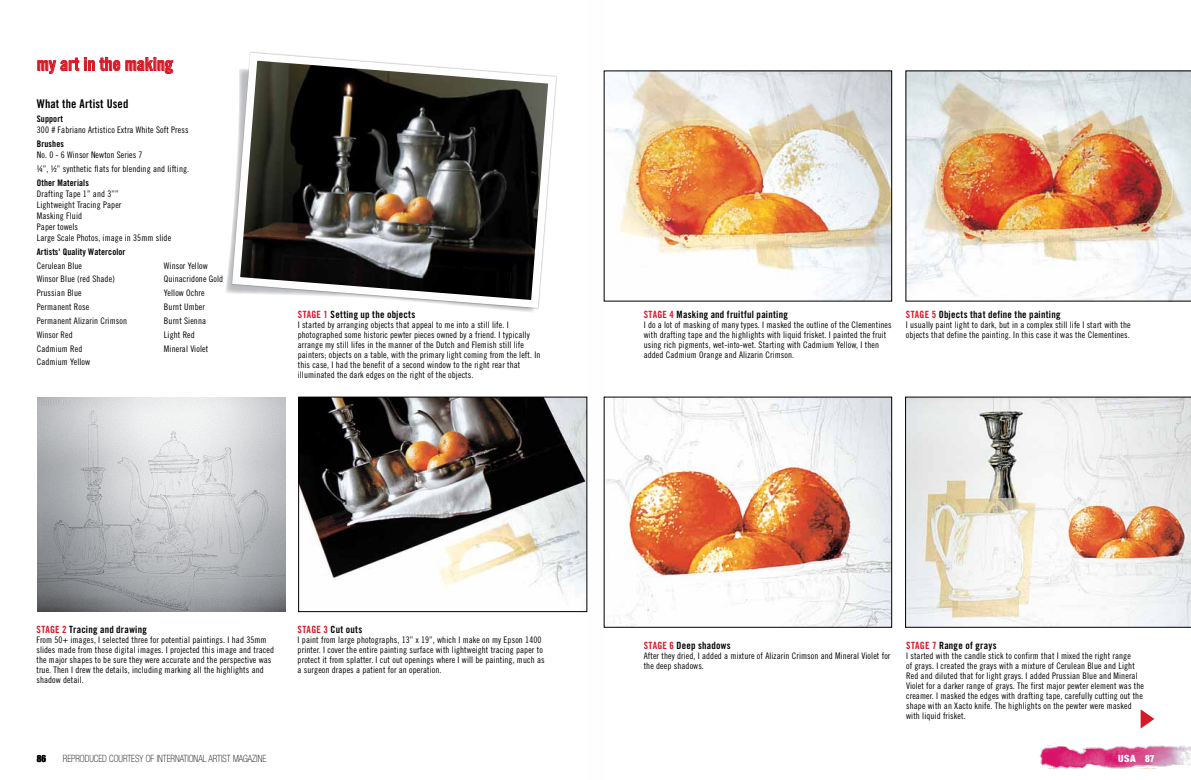
<style>
.page{position:relative;width:1191px;height:780px;background:#fff}
.page>*{position:absolute;margin:0;border:0;box-sizing:border-box;transform-origin:0 0}
.t1{font:18px "Trade Gothic Bold Cond Twenty";color:#d81826}
.t2{font:12px "Trade Gothic Bold Cond Twenty";letter-spacing:.01em;color:#000}
.t3{font:10px "Trade Gothic Bold Cond Twenty";letter-spacing:.03em;color:#000}
.t4{font:100 condensed 10px "Helvetica Neue";color:#000;scale:.9 1}
.t5{font:900 condensed 10px "Helvetica Neue";color:#fffefe}
.t6{font:800 condensed 10px "Helvetica Neue";color:#000;scale:.9 1}
.t7{font:9px/10px "Trade Gothic Cond Eighteen";letter-spacing:.01em;color:#000}
.t8{font:9px "Trade Gothic Bold Cond Twenty";letter-spacing:.01em;color:#000}
.s1{color:#d81826}
</style>
<div class="page">
<img style="left:1039px;top:745px;width:152px;height:23px">
<img style="left:37px;top:397px;width:248px;height:214px">
<img style="left:905px;top:71px;width:286px;height:230px">
<svg style="left:905px;top:397px;width:286px;height:230px"></svg>
<svg style="left:228px;top:52px;width:329px;height:260px"></svg>
<svg style="left:37px;top:57px;width:136px;height:17px"></svg>
<svg style="left:1140px;top:709px;width:14px;height:19px"></svg>
<img style="left:606px;top:73px;width:283px;height:226px">
<img style="left:606px;top:399px;width:283px;height:226px">
<img style="left:300px;top:399px;width:285px;height:196px">
<div style="left:298px;top:397px;width:289px;height:214px;border:1px solid #000"></div>
<h1 class="t1" style="left:37px;top:53px;width:138px">my art in the making</h1>
<h2 class="t2" style="left:37px;top:97px;width:93px">What the Artist Used</h2>
<p class="t8" style="left:37px;top:114px;width:28px">Support</p>
<p class="t7" style="left:37px;top:125px;width:153px">300 # Fabriano Artistico Extra White Soft Press</p>
<p class="t8" style="left:37px;top:138px;width:29px">Brushes</p>
<p class="t7" style="left:37px;top:148px;width:154px;line-height:13.8px">No. 0 - 6 Winsor Newton Series 7<br>¼”, ½” synthetic flats for blending and lifting.</p>
<p class="t8" style="left:37px;top:177px;width:53px">Other Materials</p>
<p class="t7" style="left:37px;top:188px;width:136px;line-height:11px">Drafting Tape 1’’ and 3””<br>Lightweight Tracing Paper<br>Masking Fluid<br>Paper towels<br>Large Scale Photos, image in 35mm slide</p>
<p class="t8" style="left:37px;top:246px;width:90px">Artists' Quality Watercolor</p>
<p class="t7" style="left:37px;top:258px;width:92px;line-height:13.8px">Cerulean Blue<br>Winsor Blue (red Shade)<br>Prussian Blue<br>Permanent Rose<br>Permanent Alizarin Crimson<br>Winsor Red<br>Cadmium Red<br>Cadmium Yellow</p>
<p class="t7" style="left:164px;top:258px;width:61px;line-height:13.8px">Winsor Yellow<br>Quinacridone Gold<br>Yellow Ochre<br>Burnt Umber<br>Burnt Sienna<br>Light Red<br>Mineral Violet</p>
<p class="t3" style="left:298px;top:308px;width:119px"><span class="s1">Stage 1</span> Setting up the objects</p>
<p class="t7" style="left:298px;top:320px;width:244px">I started by arranging objects that appeal to me into a still life. I photographed some historic pewter pieces owned by a friend. I typically arrange my still lifes in the manner of the Dutch and Flemish still life painters; objects on a table, with the primary light coming from the left. In this case, I had the benefit of a second window to the right rear that illuminated the dark edges on the right of the objects.</p>
<p class="t3" style="left:36px;top:623px;width:112px"><span class="s1">Stage 2</span> Tracing and drawing</p>
<p class="t7" style="left:36px;top:635px;width:239px">From 50+ images, I selected three for potential paintings. I had 35mm slides made from those digital images. I projected this image and traced the major shapes to be sure they were accurate and the perspective was true. Then I drew the details, including marking all the highlights and shadow detail.</p>
<p class="t3" style="left:298px;top:623px;width:66px"><span class="s1">Stage 3</span> Cut outs</p>
<p class="t7" style="left:298px;top:635px;width:248px">I paint from large photographs, 13” x 19”, which I make on my Epson 1400 printer. I cover the entire painting surface with lightweight tracing paper to protect it from splatter. I cut out openings where I will be painting, much as a surgeon drapes a patient for an operation.</p>
<p class="t3" style="left:643px;top:308px;width:146px"><span class="s1">Stage 4</span> Masking and fruitful painting</p>
<p class="t7" style="left:643px;top:320px;width:249px">I do a lot of masking of many types. I masked the outline of the Clementines with drafting tape and the highlights with liquid frisket. I painted the fruit using rich pigments, wet-into-wet. Starting with Cadmium Yellow, I then added Cadmium Orange and Alizarin Crimson.</p>
<p class="t3" style="left:906px;top:308px;width:156px"><span class="s1">Stage 5</span> Objects that define the painting</p>
<p class="t7" style="left:906px;top:320px;width:226px">I usually paint light to dark, but in a complex still life I start with the objects that define the painting. In this case it was the Clementines.</p>
<p class="t3" style="left:643px;top:639px;width:88px"><span class="s1">Stage 6</span> Deep shadows</p>
<p class="t7" style="left:643px;top:650px;width:248px">After they dried, I added a mixture of Alizarin Crimson and Mineral Violet for the deep shadows.</p>
<p class="t3" style="left:906px;top:639px;width:92px"><span class="s1">Stage 7</span> Range of grays</p>
<p class="t7" style="left:906px;top:650px;width:239px">I started with the candle stick to confirm that I mixed the right range<br>of grays. I created the grays with a mixture of Cerulean Blue and Light Red and diluted that for light grays. I added Prussian Blue and Mineral Violet for a darker range of grays. The first major pewter element was the creamer. I masked the edges with drafting tape, carefully cutting out the shape with an Xacto knife. The highlights on the pewter were masked with liquid frisket.</p>
<p class="t6" style="left:37px;top:752px;width:12px">86</p>
<p class="t5" style="left:1118px;top:751px;width:38px">USA 87</p>
<p class="t4" style="left:63px;top:752px;width:227px">REPRODUCED COURTESY OF INTERNATIONAL ARTIST MAGAZINE</p>
</div>
